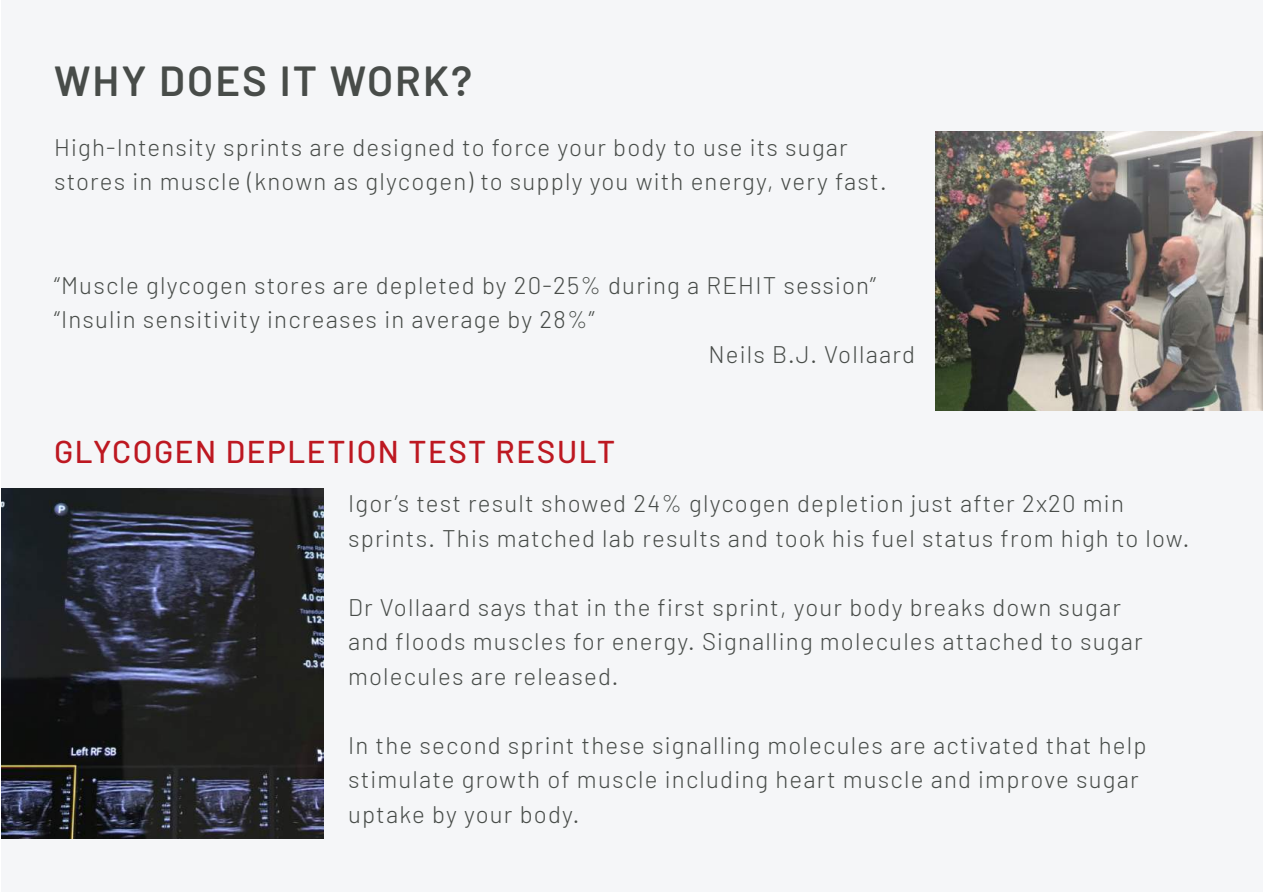
<style>
.page{position:relative;width:1263px;height:893px;background:#fff}
.page>*{position:absolute;margin:0;border:0;box-sizing:border-box;transform-origin:0 0}
.t1{font:600 42px "Barlow";letter-spacing:.05em;color:#484c49}
.t2{font:500 31.5px "Barlow";letter-spacing:.05em;color:#bd1821}
.t3{font:300 24px/34.5px "Barlow";letter-spacing:.05em;color:#484c49}
</style>
<div class="page">
<div style="left:2px;top:1px;width:1261px;height:891px;background:#f5f6f8"></div>
<img style="left:935px;top:132px;width:328px;height:278px">
<img style="left:2px;top:488px;width:322px;height:351px">
<h1 class="t1" style="left:54px;top:55px;width:420px">WHY DOES IT WORK?</h1>
<p class="t3" style="left:54px;top:129px;width:834px">High-Intensity sprints are designed to force your body to use its sugar stores in muscle (known as glycogen) to supply you with energy, very fast.</p>
<p class="t3" style="left:54px;top:267px;width:823px">“Muscle glycogen stores are depleted by 20-25% during a REHIT session”</p>
<p class="t3" style="left:54px;top:302px;width:542px">“Insulin sensitivity increases in average by 28%”</p>
<p class="t3" style="left:708px;top:336px;width:208px">Neils B.J. Vollaard</p>
<h2 class="t2" style="left:54px;top:432px;width:563px">GLYCOGEN DEPLETION TEST RESULT</h2>
<p class="t3" style="left:348px;top:486px;width:843px">Igor’s test result showed 24% glycogen depletion just after 2x20 min sprints. This matched lab results and took his fuel status from high to low.</p>
<p class="t3" style="left:348px;top:589px;width:796px">Dr Vollaard says that in the first sprint, your body breaks down sugar and floods muscles for energy. Signalling molecules attached to sugar molecules are released.</p>
<p class="t3" style="left:348px;top:727px;width:800px">In the second sprint these signalling molecules are activated that help stimulate growth of muscle including heart muscle and improve sugar uptake by your body.</p>
</div>
